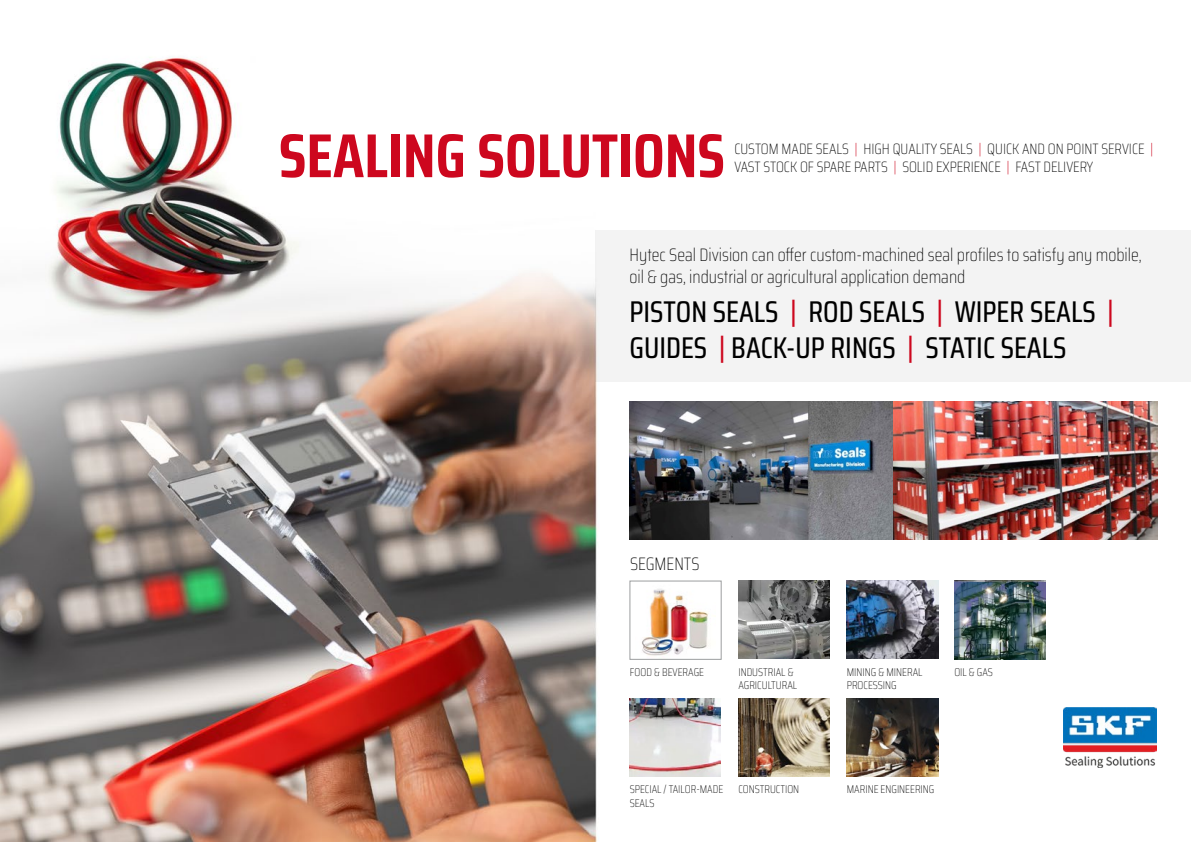
<style>
.page{position:relative;width:1191px;height:842px;background:#fff}
.page>*{position:absolute;margin:0;border:0;box-sizing:border-box;transform-origin:0 0}
.t1{font:700 62px "Saira Condensed";color:#cd071e}
.t2{font:500 30px/36px "Saira Condensed";color:#000}
.t3{font:100 18px/21.6px "Saira Condensed";color:#000}
.t4{font:100 15px/18px "Saira Condensed";color:#000}
.t5{font:100 11.2px/13.5px "Saira Condensed";color:#000}
.s1{color:#cd071e}
</style>
<div class="page">
<img style="left:0;top:56px;width:1191px;height:786px">
<img style="left:635px;top:583px;width:80px;height:74px">
<div style="left:630px;top:581px;width:91px;height:78px;border:1px solid #9c9e9f"></div>
<img style="left:629px;top:698px;width:92px;height:78px">
<img style="left:738px;top:698px;width:91px;height:78px">
<img style="left:846px;top:698px;width:92px;height:78px">
<img style="left:738px;top:581px;width:91px;height:78px">
<img style="left:846px;top:581px;width:92px;height:78px">
<img style="left:954px;top:581px;width:91px;height:78px">
<div style="left:595px;top:231px;width:596px;height:151px;background:#f3f3f3"></div>
<img style="left:1063px;top:707px;width:93px;height:60px">
<img style="left:629px;top:402px;width:528px;height:138px">
<h1 class="t1" style="left:279px;top:105px;width:447px">SEALING SOLUTIONS</h1>
<p class="t4" style="left:734px;top:139px;width:420px">CUSTOM MADE SEALS <span class="s1">|</span> HIGH QUALITY SEALS <span class="s1">|</span> QUICK AND ON POINT SERVICE <span class="s1">|<br></span>VAST STOCK OF SPARE PARTS <span class="s1">|</span> SOLID EXPERIENCE <span class="s1">|</span> FAST DELIVERY</p>
<p class="t3" style="left:629px;top:244px;width:513px">Hytec Seal Division can offer custom-machined seal profiles to satisfy any mobile, oil &amp; gas, industrial or agricultural application demand</p>
<h2 class="t2" style="left:629px;top:293px;width:486px">PISTON SEALS <span class="s1">|</span> ROD SEALS <span class="s1">|</span> WIPER SEALS <span class="s1">|<br></span>GUIDES <span class="s1">|</span> BACK-UP RINGS <span class="s1">|</span> STATIC SEALS</h2>
<p class="t3" style="left:630px;top:552px;width:71px">SEGMENTS</p>
<p class="t5" style="left:630px;top:665px;width:76px">FOOD &amp; BEVERAGE</p>
<p class="t5" style="left:738px;top:665px;width:60px">INDUSTRIAL &amp;<br>AGRICULTURAL</p>
<p class="t5" style="left:954px;top:665px;width:40px">OIL &amp; GAS</p>
<p class="t5" style="left:846px;top:665px;width:77px">MINING &amp; MINERAL<br>PROCESSING</p>
<p class="t5" style="left:630px;top:782px;width:95px">SPECIAL / TAILOR-MADE<br>SEALS</p>
<p class="t5" style="left:738px;top:782px;width:62px">CONSTRUCTION</p>
<p class="t5" style="left:846px;top:782px;width:89px">MARINE ENGINEERING</p>
</div>
